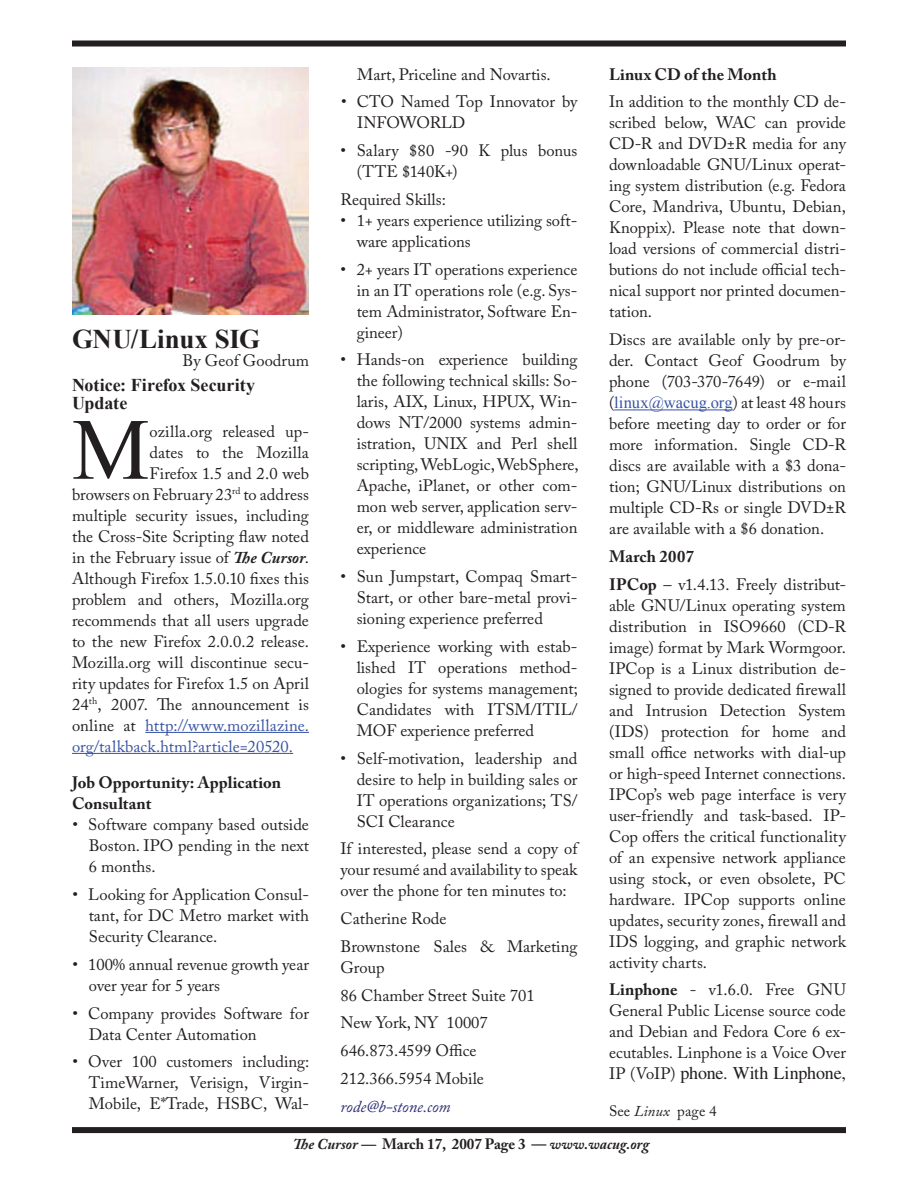
<style>
.page{position:relative;width:918px;height:1188px;background:#fff}
.page>*{position:absolute;margin:0;border:0;box-sizing:border-box;transform-origin:0 0}
.t1{font:87.15px "Times New Roman";color:#231f20}
.t2{font:700 27px "Times New Roman";letter-spacing:-.01em;color:#231f20}
.t3{font:700 18px/18px "Times New Roman";color:#231f20}
.t4{font:18px "Times";letter-spacing:-.01em;color:#231f20}
.t5{font:16.5px/21px "Adobe Caslon Pro";color:#231f20;text-align:justify}
.t6{font:16.5px "Adobe Caslon Pro";letter-spacing:.01em;color:#3853a3}
.t7{font:700 16.5px/21px "Adobe Caslon Pro";letter-spacing:.005em;color:#231f20}
.t8{font:italic 16.5px "Adobe Caslon Pro";letter-spacing:-.005em;color:#272873}
.t9{font:italic 700 15px "Adobe Caslon Pro";color:#231f20}
.t10{font:15px "Adobe Caslon Pro";letter-spacing:.01em;color:#231f20}
.s1{font-weight:700;font-style:italic}
.s2{color:#231f20}
.s3{font-family:"Times New Roman";color:#3853a3}
.s4{font-weight:700}
.s5{font-family:"Adobe Caslon Pro";font-size:16.5px}
.s6{font-style:italic}
.s7{font-style:normal}
</style>
<div class="page">
<div style="left:72px;top:40px;width:774px;height:6px;background:#231f20"></div>
<div style="left:72px;top:1127px;width:774px;height:6px;background:#231f20"></div>
<hr style="left:145px;top:732px;width:164px;height:1px;background:#3853a3">
<hr style="left:72px;top:753px;width:221px;height:1px;background:#3853a3">
<hr style="left:614px;top:410px;width:119px;height:1px;background:#3853a3">
<img style="left:72px;top:68px;width:237px;height:247px">
<h2 class="t2" style="left:72px;top:321px;width:190px">GNU/Linux SIG</h2>
<p class="t5" style="left:183px;top:350px;width:128px">By Geof Goodrum</p>
<p class="t3" style="left:72px;top:376px;width:185px">Notice: Firefox Security<br>Update</p>
<h1 class="t1" style="left:72px;top:391px;width:79px">M</h1>
<p class="t5" style="left:150px;top:421px;width:161px">ozilla.org released up-</p>
<p class="t5" style="left:150px;top:442px;width:161px">dates to the Mozilla</p>
<p class="t5" style="left:150px;top:463px;width:161px">Firefox 1.5 and 2.0 web</p>
<p class="t5" style="left:72px;top:484px;width:238px">browsers on February 23<sup>rd</sup> to address</p>
<p class="t5" style="left:72px;top:505px;width:238px">multiple security issues, including</p>
<p class="t5" style="left:72px;top:526px;width:238px">the Cross-Site Scripting flaw noted</p>
<p class="t5" style="left:72px;top:547px;width:238px">in the February issue of <span class="s1">The Cursor</span>.</p>
<p class="t5" style="left:72px;top:568px;width:239px">Although Firefox 1.5.0.10 fixes this</p>
<p class="t5" style="left:72px;top:589px;width:238px">problem and others, Mozilla.org</p>
<p class="t5" style="left:72px;top:610px;width:238px">recommends that all users upgrade</p>
<p class="t5" style="left:72px;top:631px;width:239px">to the new Firefox 2.0.0.2 release.</p>
<p class="t5" style="left:72px;top:652px;width:239px">Mozilla.org will discontinue secu-</p>
<p class="t5" style="left:72px;top:673px;width:239px">rity updates for Firefox 1.5 on April</p>
<p class="t5" style="left:72px;top:694px;width:238px">24<sup>th</sup>, 2007. The announcement is</p>
<p class="t6" style="left:72px;top:715px;width:239px"><span class="s2">online at</span> http://www.mozillazine.</p>
<p class="t6" style="left:72px;top:736px;width:223px">org/talkback.html?article=20520.</p>
<p class="t7" style="left:72px;top:772px;width:211px">Job Opportunity: Application<br>Consultant</p>
<p class="t5" style="left:89px;top:814px;width:222px;text-indent:-16px">• Software company based outside Boston. IPO pending in the next 6 months.</p>
<p class="t5" style="left:89px;top:884px;width:222px;text-indent:-16px">• Looking for Application Consul&shy;tant, for DC Metro market with Security Clearance.</p>
<p class="t5" style="left:89px;top:954px;width:222px;text-indent:-16px">• 100% annual revenue growth year over year for 5 years</p>
<p class="t5" style="left:89px;top:1002px;width:222px;text-indent:-16px">• Company provides Software for<br>Data Center Automation</p>
<p class="t5" style="left:89px;top:1051px;width:222px;text-indent:-16px">• Over 100 customers including:<br>TimeWarner, Verisign, Virgin-Mobile, E*Trade, HSBC, Wal-</p>
<p class="t5" style="left:357px;top:63px;width:195px">Mart, Priceline and Novartis.</p>
<p class="t5" style="left:357px;top:91px;width:222px;text-indent:-16px">• CTO Named Top Innovator by<br>INFOWORLD</p>
<p class="t5" style="left:357px;top:140px;width:222px;text-indent:-16px">• Salary $80 -90 K plus bonus (TTE $140K+)</p>
<p class="t5" style="left:340px;top:189px;width:107px">Required Skills:</p>
<p class="t5" style="left:357px;top:210px;width:222px;text-indent:-16px">• 1+ years experience utilizing soft&shy;ware applications</p>
<p class="t5" style="left:357px;top:258px;width:222px;text-indent:-16px">• 2+ years IT operations experience in an IT operations role (e.g. Sys&shy;tem Administrator, Software En&shy;gineer)</p>
<p class="t5" style="left:357px;top:349px;width:223px;text-indent:-16px">• Hands-on experience building the following technical skills: So&shy;laris, AIX, Linux, HPUX, Win&shy;dows NT/2000 systems admin&shy;istration, UNIX and Perl shell scripting, WebLogic, WebSphere, Apache, iPlanet, or other com&shy;mon web server, application serv&shy;er, or middleware administration experience</p>
<p class="t5" style="left:357px;top:566px;width:222px;text-indent:-16px">• Sun Jumpstart, Compaq Smart-Start, or other bare-metal provi&shy;sioning experience preferred</p>
<p class="t5" style="left:357px;top:636px;width:223px;text-indent:-16px">• Experience working with estab&shy;lished IT operations method&shy;ologies for systems management; Candidates with ITSM/ITIL/ MOF experience preferred</p>
<p class="t5" style="left:357px;top:747px;width:222px;text-indent:-16px">• Self-motivation, leadership and desire to help in building sales or IT operations organizations; TS/ SCI Clearance</p>
<p class="t5" style="left:340px;top:838px;width:239px">If interested, please send a copy of your resumé and availability to speak over the phone for ten minutes to:</p>
<p class="t5" style="left:340px;top:905px;width:239px;line-height:27.8px">Catherine Rode<br>Brownstone Sales &amp; Marketing</p>
<p class="t5" style="left:340px;top:953px;width:196px;line-height:27.8px;text-align:left">Group<br>86 Chamber Street Suite 701<br>New York, NY 10007<br>646.873.4599 Office<br>212.366.5954 Mobile</p>
<p class="t8" style="left:340px;top:1096px;width:112px">rode@b-stone.com</p>
<p class="t7" style="left:609px;top:63px;width:169px">Linux CD of the Month</p>
<p class="t5" style="left:609px;top:91px;width:239px">In addition to the monthly CD de&shy;scribed below, WAC can provide CD-R and DVD±R media for any downloadable GNU/Linux operat&shy;ing system distribution (e.g. Fedora Core, Mandriva, Ubuntu, Debian, Knoppix). Please note that down&shy;load versions of commercial distri&shy;butions do not include official tech&shy;nical support nor printed documen&shy;tation.</p>
<p class="t5" style="left:609px;top:329px;width:239px">Discs are available only by pre-or&shy;der. Contact Geof Goodrum by phone (703-370-7649) or e-mail (<span class="s3">linux@wacug.org</span>) at least 48 hours before meeting day to order or for more information. Single CD-R discs are available with a $3 dona&shy;tion; GNU/Linux distributions on multiple CD-Rs or single DVD±R are available with a $6 donation.</p>
<p class="t5" style="left:609px;top:542px;width:239px;line-height:27.8px"><span class="s4">March 2007<br>IPCop</span> – v1.4.13. Freely distribut-</p>
<p class="t5" style="left:609px;top:594px;width:239px">able GNU/Linux operating system distribution in ISO9660 (CD-R image) format by Mark Wormgoor.<br>IPCop is a Linux distribution de&shy;signed to provide dedicated firewall and Intrusion Detection System (IDS) protection for home and small office networks with dial-up or high-speed Internet connections.<br>IPCop’s web page interface is very user-friendly and task-based. IP-Cop offers the critical functionality of an expensive network appliance using stock, or even obsolete, PC hardware. IPCop supports online updates, security zones, firewall and IDS logging, and graphic network activity charts.</p>
<p class="t5" style="left:609px;top:979px;width:239px"><span class="s4">Linphone</span> - v1.6.0. Free GNU General Public License source code and Debian and Fedora Core 6 ex&shy;ecutables. Linphone is a Voice Over</p>
<p class="t4" style="left:609px;top:1063px;width:238px"><span class="s5">IP (VoIP)</span> phone. With Linphone,</p>
<p class="t10" style="left:609px;top:1102px;width:109px">See <span class="s6">Linux</span> page 4</p>
<p class="t9" style="left:293px;top:1135px;width:358px">The Cursor — <span class="s7">March 17, 2007 Page —</span> www.wacug.org</p>
</div>
